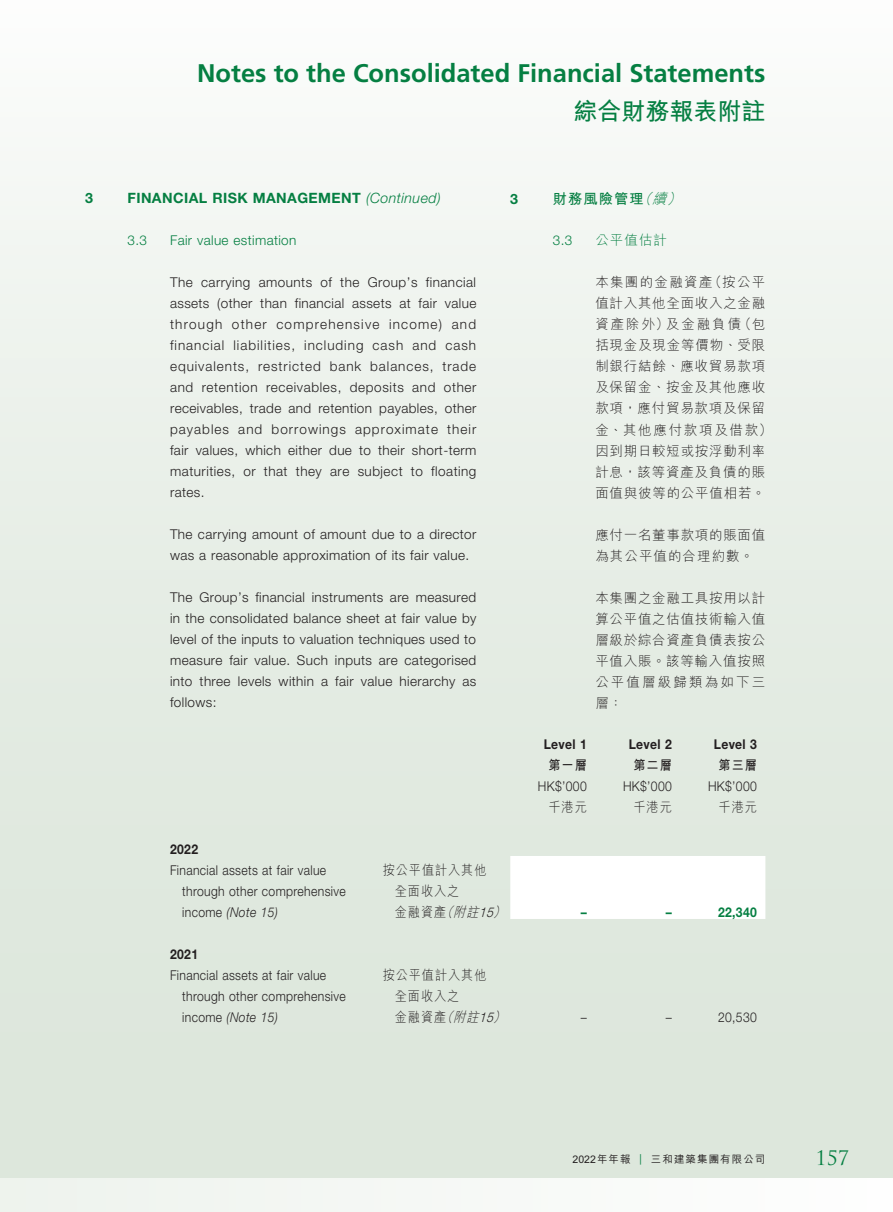
<style>
.page{position:relative;width:893px;height:1212px;background:#fff}
.page>*{position:absolute;margin:0;border:0;box-sizing:border-box;transform-origin:0 0}
.t1{font:700 25.5px "Frutiger LT Std";color:#057f42}
.t2{font:700 24px "M Hei HK";color:#057f42}
.t3{font:19.5px "Trajan Pro";color:#057f42}
.t4{font:700 14.25px "Helvetica Neue LT Std";letter-spacing:.03em;color:#057f42}
.t5{font:700 14.25px "M Hei HK";letter-spacing:.08em;color:#057f42}
.t6{font:300 13.5px/21px "Helvetica Neue LT Std";letter-spacing:.03em;color:#231f20;text-align:justify}
.t7{font:300 13.5px/21px "M Hei HK";letter-spacing:.06em;color:#231f20}
.t8{font:300 13.5px/21px "Helvetica Neue LT Std";letter-spacing:.03em;color:#231f20;scale:.9 1}
.t9{font:300 13.5px/21px "M Hei HK";letter-spacing:.08em;color:#231f20;scale:.9 1}
.t10{font:700 13.5px "Helvetica Neue LT Std";letter-spacing:.03em;color:#231f20;scale:.9 1}
.t11{font:300 13.5px "Helvetica Neue LT Std";letter-spacing:.03em;color:#057f42}
.t12{font:700 13.5px "M Hei HK";letter-spacing:.08em;color:#231f20;scale:.9 1}
.t13{font:300 13.5px "M Hei HK";letter-spacing:.06em;color:#231f20;scale:.9 1}
.t14{font:700 13.5px "Helvetica Neue LT Std";color:#057f42;scale:.9 1}
.t15{font:300 13.5px "M Hei HK";letter-spacing:.08em;color:#057f42}
.t16{font:500 10.5px "M Hei HK";letter-spacing:.1em;color:#231f20}
.s1{font-weight:300;font-style:italic}
.s2{font-style:italic}
.s3{font-family:"Helvetica Neue LT Std";font-style:italic}
.s4{font-family:"Frutiger LT Std";font-weight:300;color:#057f42}
</style>
<div class="page">
<div style="left:0;top:0;width:893px;height:1212px;background:linear-gradient(to bottom,#f9faf8,#d7e3d6)"></div>
<div style="left:0;top:1178px;width:893px;height:34px;background:#f6f8f6"></div>
<svg style="left:510px;top:856px;width:255px;height:63px"></svg>
<h1 class="t1" style="left:197px;top:58px;width:570px">Notes to the Consolidated Financial Statements</h1>
<h2 class="t2" style="left:573px;top:94px;width:193px">綜合財務報表附註</h2>
<p class="t4" style="left:85px;top:189px;width:9px">3</p>
<p class="t4" style="left:128px;top:189px;width:315px">FINANCIAL RISK MANAGEMENT <span class="s1">(Continued)</span></p>
<p class="t11" style="left:128px;top:231px;width:21px">3.3</p>
<p class="t11" style="left:170px;top:231px;width:128px">Fair value estimation</p>
<p class="t6" style="left:170px;top:271px;width:308px">The carrying amounts of the Group’s financial assets (other than financial assets at fair value through other comprehensive income) and financial liabilities, including cash and cash equivalents, restricted bank balances, trade and retention receivables, deposits and other receivables, trade and retention payables, other payables and borrowings approximate their fair values, which either due to their short-term maturities, or that they are subject to floating rates.</p>
<p class="t6" style="left:170px;top:523px;width:308px">The carrying amount of amount due to a director was a reasonable approximation of its fair value.</p>
<p class="t6" style="left:170px;top:586px;width:308px">The Group’s financial instruments are measured in the consolidated balance sheet at fair value by level of the inputs to valuation techniques used to measure fair value. Such inputs are categorised into three levels within a fair value hierarchy as follows:</p>
<p class="t4" style="left:510px;top:190px;width:9px">3</p>
<p class="t5" style="left:553px;top:188px;width:135px">財務風險管理<span class="s1">（續）</span></p>
<p class="t11" style="left:553px;top:232px;width:21px">3.3</p>
<p class="t15" style="left:595px;top:231px;width:73px">公平值估計</p>
<p class="t7" style="left:595px;top:271px;width:178px">本集團的金融資產（按公平值計入其他全面收入之金融資產除外）及金融負債（包括現金及現金等價物、受限制銀行結餘、應收貿易款項及保留金、按金及其他應收款項，應付貿易款項及保留金、其他應付款項及借款）因到期日較短或按浮動利率計息，該等資產及負債的賬面值與彼等的公平值相若。</p>
<p class="t7" style="left:595px;top:523px;width:172px">應付一名董事款項的賬面值為其公平值的合理約數。</p>
<p class="t7" style="left:595px;top:586px;width:172px;text-align:justify">本集團之金融工具按用以計算公平值之估值技術輸入值層級於綜合資產負債表按公平值入賬。該等輸入值按照公平值層級歸類為如下三層：</p>
<p class="t10" style="left:544px;top:736px;width:49px">Level 1</p>
<p class="t10" style="left:629px;top:736px;width:49px">Level 2</p>
<p class="t10" style="left:714px;top:736px;width:49px">Level 3</p>
<p class="t12" style="left:548px;top:755px;width:44px">第一層</p>
<p class="t12" style="left:633px;top:755px;width:44px">第二層</p>
<p class="t12" style="left:719px;top:755px;width:44px">第三層</p>
<p class="t8" style="left:538px;top:776px;width:56px">HK$’000</p>
<p class="t8" style="left:623px;top:776px;width:56px">HK$’000</p>
<p class="t8" style="left:708px;top:776px;width:56px">HK$’000</p>
<p class="t13" style="left:548px;top:798px;width:44px">千港元</p>
<p class="t13" style="left:633px;top:798px;width:44px">千港元</p>
<p class="t13" style="left:719px;top:798px;width:44px">千港元</p>
<p class="t10" style="left:170px;top:841px;width:33px">2022</p>
<p class="t8" style="left:182px;top:859px;width:183px;text-indent:-12px">Financial assets at fair value through other comprehensive income <span class="s2">(Note 15)</span></p>
<p class="t9" style="left:395px;top:859px;width:129px;text-indent:-12px">按公平值計入其他<br>全面收入之<br>金融資產<span class="s2">（附註</span><span class="s3">15</span><span class="s2">）</span></p>
<p class="t10" style="left:170px;top:946px;width:33px">2021</p>
<p class="t8" style="left:182px;top:964px;width:183px;text-indent:-12px">Financial assets at fair value through other comprehensive income <span class="s2">(Note 15)</span></p>
<p class="t9" style="left:395px;top:964px;width:129px;text-indent:-12px">按公平值計入其他<br>全面收入之<br>金融資產<span class="s2">（附註</span><span class="s3">15</span><span class="s2">）</span></p>
<p class="t14" style="left:581px;top:904px;width:8px">–</p>
<p class="t14" style="left:666px;top:904px;width:8px">–</p>
<p class="t14" style="left:718px;top:904px;width:45px">22,340</p>
<p class="t8" style="left:581px;top:1006px;width:8px">–</p>
<p class="t8" style="left:666px;top:1006px;width:8px">–</p>
<p class="t8" style="left:718px;top:1006px;width:45px">20,530</p>
<p class="t16" style="left:573px;top:1151px;width:194px">2022年年報 <span class="s4">|</span> 三和建築集團有限公司</p>
<h3 class="t3" style="left:816px;top:1146px;width:35px">157</h3>
</div>
